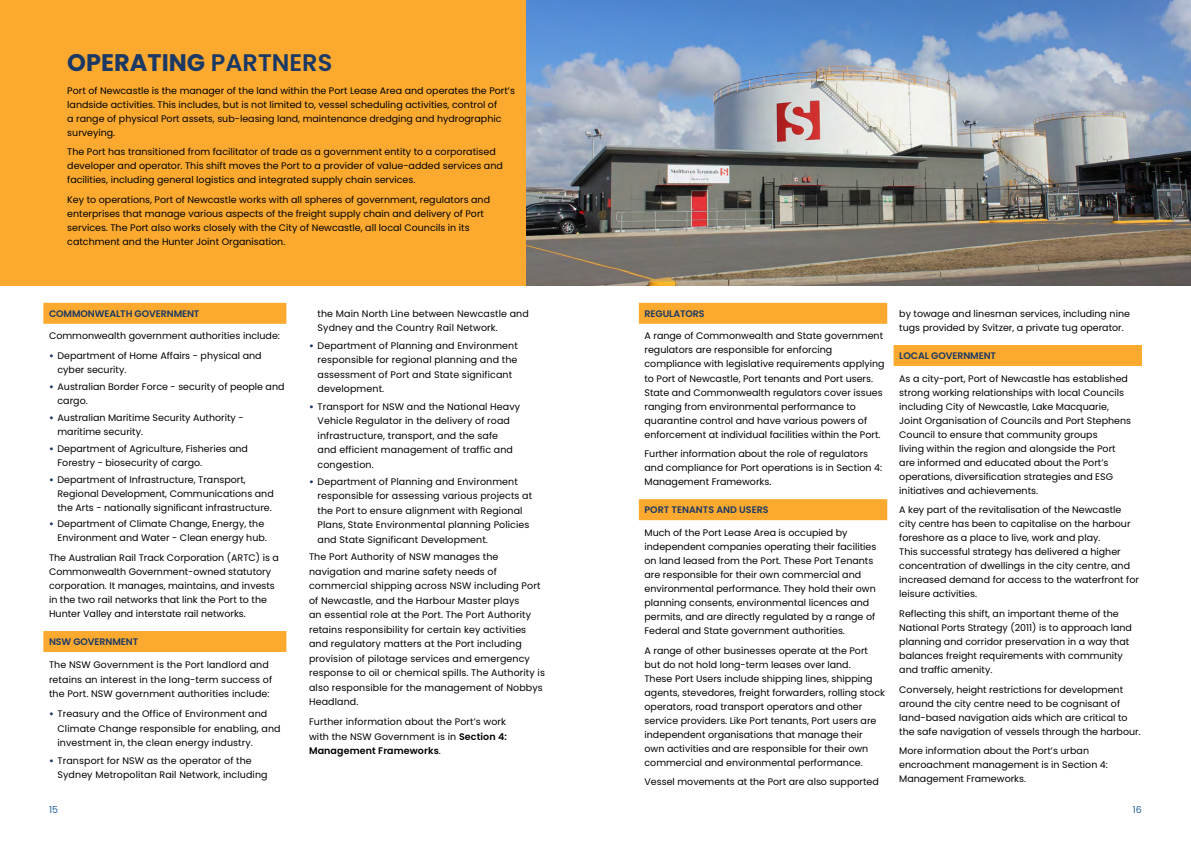
<style>
.page{position:relative;width:1191px;height:842px;background:#fff}
.page>*{position:absolute;margin:0;border:0;box-sizing:border-box;transform-origin:0 0}
.t1{font:700 24px "Poppins";color:#1b3964}
.t2{font:9.5px/14px "Poppins";color:#000}
.t3{font:600 9.5px "Poppins";letter-spacing:-.01em;color:#1b3964}
.t4{font:9.5px "Poppins";color:#215e9e}
.s1{font-weight:600}
.s2{font-weight:700;color:#1b3964}
</style>
<div class="page">
<div style="left:0;top:0;width:595px;height:286px;background:#fbaa2f"></div>
<div style="left:43px;top:303px;width:243px;height:21px;background:#fbaa2f"></div>
<div style="left:43px;top:631px;width:243px;height:21px;background:#fbaa2f"></div>
<img style="left:526px;top:0;width:665px;height:286px">
<div style="left:639px;top:303px;width:248px;height:21px;background:#fbaa2f"></div>
<div style="left:639px;top:499px;width:248px;height:21px;background:#fbaa2f"></div>
<div style="left:893px;top:345px;width:249px;height:21px;background:#fbaa2f"></div>
<h1 class="t1" style="left:67px;top:49px;width:266px">OPERATING <span class="s1">PARTNERS</span></h1>
<p class="t2" style="left:67px;top:83px;width:449px">Port of Newcastle is the manager of the land within the Port Lease Area and operates the Port’s landside activities. This includes, but is not limited to, vessel scheduling activities, control of<br>a range of physical Port assets, sub-leasing land, maintenance dredging and hydrographic surveying.</p>
<p class="t2" style="left:67px;top:145px;width:437px">The Port has transitioned from facilitator of trade as a government entity to a corporatised developer and operator. This shift moves the Port to a provider of value-added services and facilities, including general logistics and integrated supply chain services.</p>
<p class="t2" style="left:67px;top:193px;width:424px">Key to operations, Port of Newcastle works with all spheres of government, regulators and enterprises that manage various aspects of the freight supply chain and delivery of Port services. The Port also works closely with the City of Newcastle, all local Councils in its catchment and the Hunter Joint Organisation.</p>
<p class="t3" style="left:49px;top:308px;width:152px">COMMONWEALTH GOVERNMENT</p>
<p class="t2" style="left:49px;top:329px;width:232px">Commonwealth government authorities include:</p>
<p class="t2" style="left:58px;top:349px;width:206px;text-indent:-9px"><span class="s2">•</span> Department of Home Affairs - physical and cyber security.</p>
<p class="t2" style="left:58px;top:380px;width:228px;text-indent:-9px"><span class="s2">•</span> Australian Border Force - security of people and cargo.</p>
<p class="t2" style="left:58px;top:411px;width:188px;text-indent:-9px"><span class="s2">•</span> Australian Maritime Security Authority - maritime security.</p>
<p class="t2" style="left:58px;top:441px;width:192px;text-indent:-9px"><span class="s2">•</span> Department of Agriculture, Fisheries and<br>Forestry - biosecurity of cargo.</p>
<p class="t2" style="left:58px;top:472px;width:218px;text-indent:-9px"><span class="s2">•</span> Department of Infrastructure, Transport,<br>Regional Development, Communications and the Arts - nationally significant infrastructure.</p>
<p class="t2" style="left:49px;top:517px;width:219px;text-align:right"><span class="s2">•</span> Department of Climate Change, Energy, the<br>Environment and Water - Clean energy hub.</p>
<p class="t2" style="left:49px;top:551px;width:231px">The Australian Rail Track Corporation (ARTC) is a Commonwealth Government-owned statutory corporation. It manages, maintains, and invests in the two rail networks that link the Port to the Hunter Valley and interstate rail networks.</p>
<p class="t3" style="left:49px;top:636px;width:91px">NSW GOVERNMENT</p>
<p class="t2" style="left:49px;top:658px;width:225px;line-height:14.5px">The NSW Government is the Port landlord and retains an interest in the long-term success of the Port. NSW government authorities include:</p>
<p class="t2" style="left:58px;top:707px;width:225px;line-height:14.5px;text-indent:-9px"><span class="s2">•</span> Treasury and the Office of Environment and<br>Climate Change responsible for enabling, and investment in, the clean energy industry.</p>
<p class="t2" style="left:58px;top:753px;width:212px;line-height:14.5px;text-indent:-9px"><span class="s2">•</span> Transport for NSW as the operator of the<br>Sydney Metropolitan Rail Network, including</p>
<p class="t2" style="left:317px;top:306px;width:213px;line-height:14.5px">the Main North Line between Newcastle and<br>Sydney and the Country Rail Network.</p>
<p class="t2" style="left:317px;top:338px;width:202px;line-height:14.5px;text-indent:-9px"><span class="s2">•</span> Department of Planning and Environment responsible for regional planning and the assessment of Port and State significant development.</p>
<p class="t2" style="left:317px;top:399px;width:204px;line-height:14.5px;text-indent:-9px"><span class="s2">•</span> Transport for NSW and the National Heavy Vehicle Regulator in the delivery of road infrastructure, transport, and the safe<br>and efficient management of traffic and congestion.</p>
<p class="t2" style="left:317px;top:474px;width:216px;line-height:14.5px;text-indent:-9px"><span class="s2">•</span> Department of Planning and Environment responsible for assessing various projects at the Port to ensure alignment with Regional Plans, State Environmental planning Policies and State Significant Development.</p>
<p class="t2" style="left:309px;top:550px;width:237px;line-height:14.5px">The Port Authority of NSW manages the navigation and marine safety needs of commercial shipping across NSW including Port of Newcastle, and the Harbour Master plays<br>an essential role at the Port. The Port Authority retains responsibility for certain key activities and regulatory matters at the Port including provision of pilotage services and emergency response to oil or chemical spills. The Authority is also responsible for the management of Nobbys Headland.</p>
<p class="t2" style="left:309px;top:715px;width:199px;line-height:14.5px;text-align:justify">Further information about the Port’s work with the NSW Government is in <span class="s1">Section 4:<br>Management Frameworks</span>.</p>
<p class="t3" style="left:644px;top:308px;width:62px">REGULATORS</p>
<p class="t2" style="left:644px;top:329px;width:242px">A range of Commonwealth and State government regulators are responsible for enforcing compliance with legislative requirements applying to Port of Newcastle, Port tenants and Port users.<br>State and Commonwealth regulators cover issues ranging from environmental performance to quarantine control and have various powers of enforcement at individual facilities within the Port.</p>
<p class="t2" style="left:644px;top:447px;width:239px">Further information about the role of regulators and compliance for Port operations is in Section 4:<br>Management Frameworks.</p>
<p class="t3" style="left:644px;top:504px;width:126px">PORT TENANTS AND USERS</p>
<p class="t2" style="left:644px;top:526px;width:233px">Much of the Port Lease Area is occupied by independent companies operating their facilities on land leased from the Port. These Port Tenants are responsible for their own commercial and environmental performance. They hold their own planning consents, environmental licences and permits, and are directly regulated by a range of Federal and State government authorities.</p>
<p class="t2" style="left:644px;top:643px;width:242px">A range of other businesses operate at the Port but do not hold long-term leases over land.<br>These Port Users include shipping lines, shipping agents, stevedores, freight forwarders, rolling stock operators, road transport operators and other service providers. Like Port tenants, Port users are independent organisations that manage their<br>own activities and are responsible for their own commercial and environmental performance.</p>
<p class="t2" style="left:644px;top:775px;width:236px">Vessel movements at the Port are also supported</p>
<p class="t2" style="left:899px;top:307px;width:232px">by towage and linesman services, including nine tugs provided by Svitzer, a private tug operator.</p>
<p class="t3" style="left:899px;top:350px;width:98px">LOCAL GOVERNMENT</p>
<p class="t2" style="left:899px;top:371px;width:233px">As a city-port, Port of Newcastle has established strong working relationships with local Councils including City of Newcastle, Lake Macquarie, Joint Organisation of Councils and Port Stephens Council to ensure that community groups<br>living within the region and alongside the Port are informed and educated about the Port’s operations, diversification strategies and ESG initiatives and achievements.</p>
<p class="t2" style="left:899px;top:503px;width:241px">A key part of the revitalisation of the Newcastle city centre has been to capitalise on the harbour foreshore as a place to live, work and play.<br>This successful strategy has delivered a higher concentration of dwellings in the city centre, and increased demand for access to the waterfront for leisure activities.</p>
<p class="t2" style="left:899px;top:607px;width:234px">Reflecting this shift, an important theme of the National Ports Strategy (2011) is to approach land planning and corridor preservation in a way that balances freight requirements with community and traffic amenity.</p>
<p class="t2" style="left:899px;top:682px;width:243px">Conversely, height restrictions for development around the city centre need to be cognisant of land-based navigation aids which are critical to the safe navigation of vessels through the harbour.</p>
<p class="t2" style="left:899px;top:744px;width:210px">More information about the Port’s urban encroachment management is in Section 4:<br>Management Frameworks.</p>
<p class="t4" style="left:49px;top:804px;width:11px">15</p>
<p class="t4" style="left:1132px;top:804px;width:11px">16</p>
</div>
